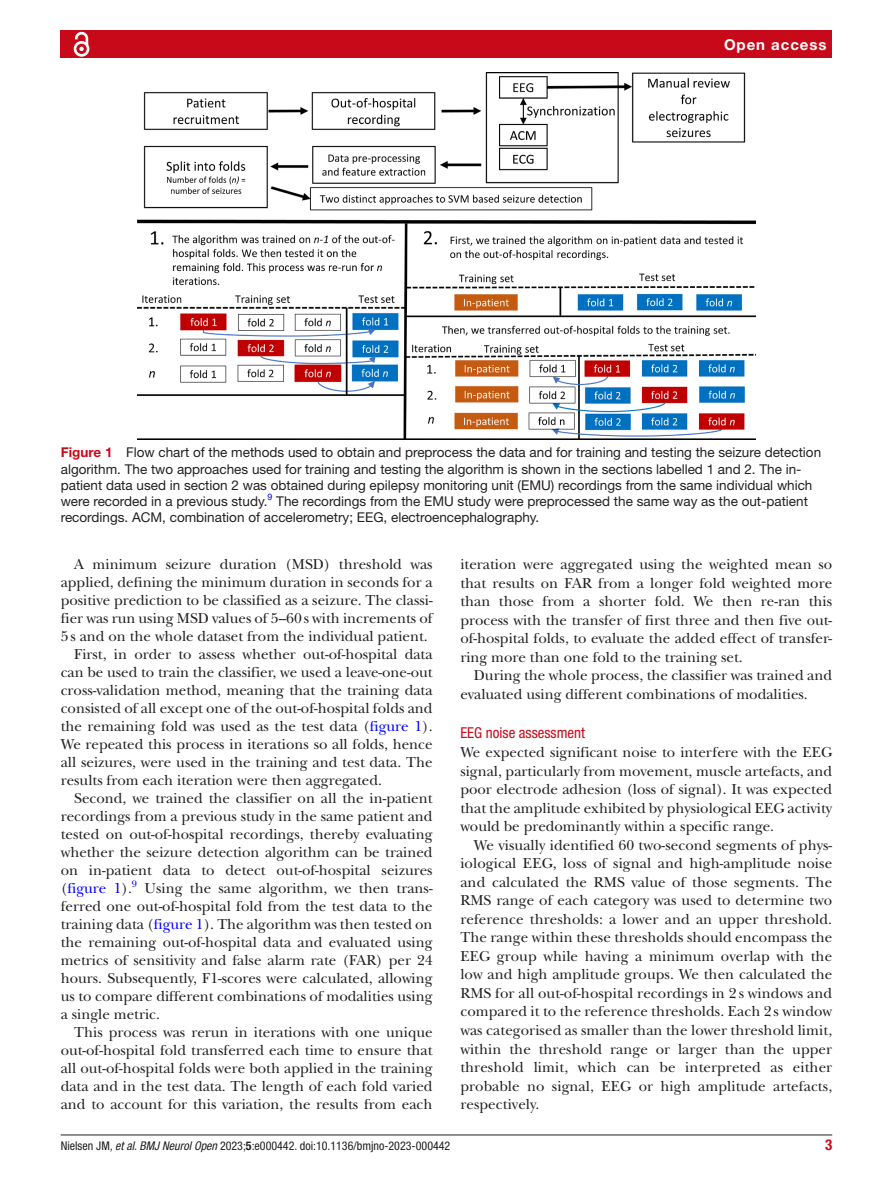
<style>
.page{position:relative;width:893px;height:1191px;background:#fff}
.page>*{position:absolute;margin:0;border:0;box-sizing:border-box;transform-origin:0 0}
.t1{font:15px/18.5px "New Baskerville";color:#231f20;text-align:justify}
.t2{font:condensed 15px "Helvetica Neue LT Std";color:#c80919}
.t3{font:700 15px "Helvetica Neue LT Std";letter-spacing:.065em;color:#fff}
.t4{font:15px "New Baskerville";color:#00f}
.t5{font:700 condensed 15px "Helvetica Neue LT Std";color:#c80919}
.t6{font:13.5px/16.2px "Helvetica Neue LT Std";color:#231f20}
.t7{font:condensed 12px "Helvetica Neue LT Std";color:#231f20}
.t8{font:9.9px "New Baskerville";color:#00f}
.s1{font-weight:700;color:#c80919}
.s2{color:#00f}
.s3{color:#231f20}
.s4{font-style:italic}
.s5{font-weight:700}
</style>
<div class="page">
<hr style="left:61px;top:1134px;width:771px;height:1px;background:#231f20">
<div style="left:61px;top:31px;width:771px;height:27px;background:#c80919"></div>
<svg style="left:73px;top:31px;width:17px;height:26px"></svg>
<img style="left:138px;top:73px;width:617px;height:366px">
<p class="t3" style="left:724px;top:35px;width:104px">Open access</p>
<p class="t6" style="left:61px;top:444px;width:762px"><span class="s1">Figure 1</span> Flow chart of the methods used to obtain and preprocess the data and for training and testing the seizure detection algorithm. The two approaches used for training and testing the algorithm is shown in the sections labelled 1 and 2. The in&shy;patient data used in section 2 was obtained during epilepsy monitoring unit (EMU) recordings from the same individual which were recorded in a previous study.<sup>9</sup> The recordings from the EMU study were preprocessed the same way as the out-patient recordings. ACM, combination of accelerometry; EEG, electroencephalography.</p>
<p class="t1" style="left:74px;top:555px;width:360px">A minimum seizure duration (MSD) threshold was</p>
<p class="t1" style="left:61px;top:573px;width:373px">applied, defining the minimum duration in seconds for a</p>
<p class="t1" style="left:61px;top:591px;width:373px">positive prediction to be classified as a seizure. The classi-</p>
<p class="t1" style="left:61px;top:609px;width:373px">fier was run using MSD values of 5–60s with increments of</p>
<p class="t1" style="left:61px;top:627px;width:368px">5s and on the whole dataset from the individual patient.</p>
<p class="t1" style="left:74px;top:645px;width:360px">First, in order to assess whether out-of-hospital data</p>
<p class="t1" style="left:61px;top:663px;width:373px">can be used to train the classifier, we used a leave-one-out</p>
<p class="t1" style="left:61px;top:681px;width:373px">cross-validation method, meaning that the training data</p>
<p class="t1" style="left:61px;top:699px;width:373px">consisted of all except one of the out-of-hospital folds and</p>
<p class="t1" style="left:61px;top:717px;width:373px">the remaining fold was used as the test data (<span class="s2">figure 1</span>).</p>
<p class="t1" style="left:61px;top:735px;width:373px">We repeated this process in iterations so all folds, hence</p>
<p class="t1" style="left:61px;top:753px;width:373px">all seizures, were used in the training and test data. The</p>
<p class="t1" style="left:61px;top:771px;width:323px">results from each iteration were then aggregated.</p>
<p class="t1" style="left:74px;top:789px;width:360px">Second, we trained the classifier on all the in-patient</p>
<p class="t1" style="left:61px;top:807px;width:373px">recordings from a previous study in the same patient and</p>
<p class="t1" style="left:61px;top:825px;width:373px">tested on out-of-hospital recordings, thereby evaluating</p>
<p class="t1" style="left:61px;top:843px;width:373px">whether the seizure detection algorithm can be trained</p>
<p class="t1" style="left:61px;top:861px;width:373px">on in-patient data to detect out-of-hospital seizures</p>
<p class="t4" style="left:61px;top:879px;width:73px"><span class="s3">(</span>figure 1<span class="s3">).</span></p>
<p class="t8" style="left:132px;top:877px;width:7px">9</p>
<p class="t1" style="left:61px;top:879px;width:373px;line-height:18px;text-indent:84px">Using the same algorithm, we then trans&shy;ferred one out-of-hospital fold from the test data to the training data (<span class="s2">figure 1</span>). The algorithm was then tested on the remaining out-of-hospital data and evaluated using metrics of sensitivity and false alarm rate (FAR) per 24 hours. Subsequently, F1-scores were calculated, allowing us to compare different combinations of modalities using a single metric.</p>
<p class="t1" style="left:61px;top:1023px;width:373px;line-height:18px;text-indent:14px">This process was rerun in iterations with one unique out-of-hospital fold transferred each time to ensure that all out-of-hospital folds were both applied in the training data and in the test data. The length of each fold varied and to account for this variation, the results from each</p>
<p class="t1" style="left:460px;top:555px;width:373px">iteration were aggregated using the weighted mean so that results on FAR from a longer fold weighted more than those from a shorter fold. We then re-ran this process with the transfer of first three and then five out&shy;of-hospital folds, to evaluate the added effect of transfer&shy;ring more than one fold to the training set.</p>
<p class="t1" style="left:460px;top:666px;width:373px;text-indent:14px">During the whole process, the classifier was trained and evaluated using different combinations of modalities.</p>
<p class="t2" style="left:460px;top:724px;width:126px">EEG noise assessment</p>
<p class="t1" style="left:460px;top:743px;width:373px">We expected significant noise to interfere with the EEG signal, particularly from movement, muscle artefacts, and poor electrode adhesion (loss of signal). It was expected that the amplitude exhibited by physiological EEG activity would be predominantly within a specific range.</p>
<p class="t1" style="left:460px;top:835px;width:373px;text-indent:14px">We visually identified 60 two-second segments of phys&shy;iological EEG, loss of signal and high-amplitude noise and calculated the RMS value of those segments. The RMS range of each category was used to determine two reference thresholds: a lower and an upper threshold.<br>The range within these thresholds should encompass the EEG group while having a minimum overlap with the low and high amplitude groups. We then calculated the RMS for all out-of-hospital recordings in 2 s windows and compared it to the reference thresholds. Each 2 s window was categorised as smaller than the lower threshold limit, within the threshold range or larger than the upper threshold limit, which can be interpreted as either probable no signal, EEG or high amplitude artefacts, respectively.</p>
<p class="t7" style="left:61px;top:1138px;width:391px">Nielsen JM<span class="s4">, et al</span>. <span class="s4">BMJ Neurol Open</span> 2023;<span class="s5">5</span>:e000442. doi:10.1136/bmjno-2023-000442</p>
<p class="t5" style="left:825px;top:1135px;width:9px">3</p>
</div>
